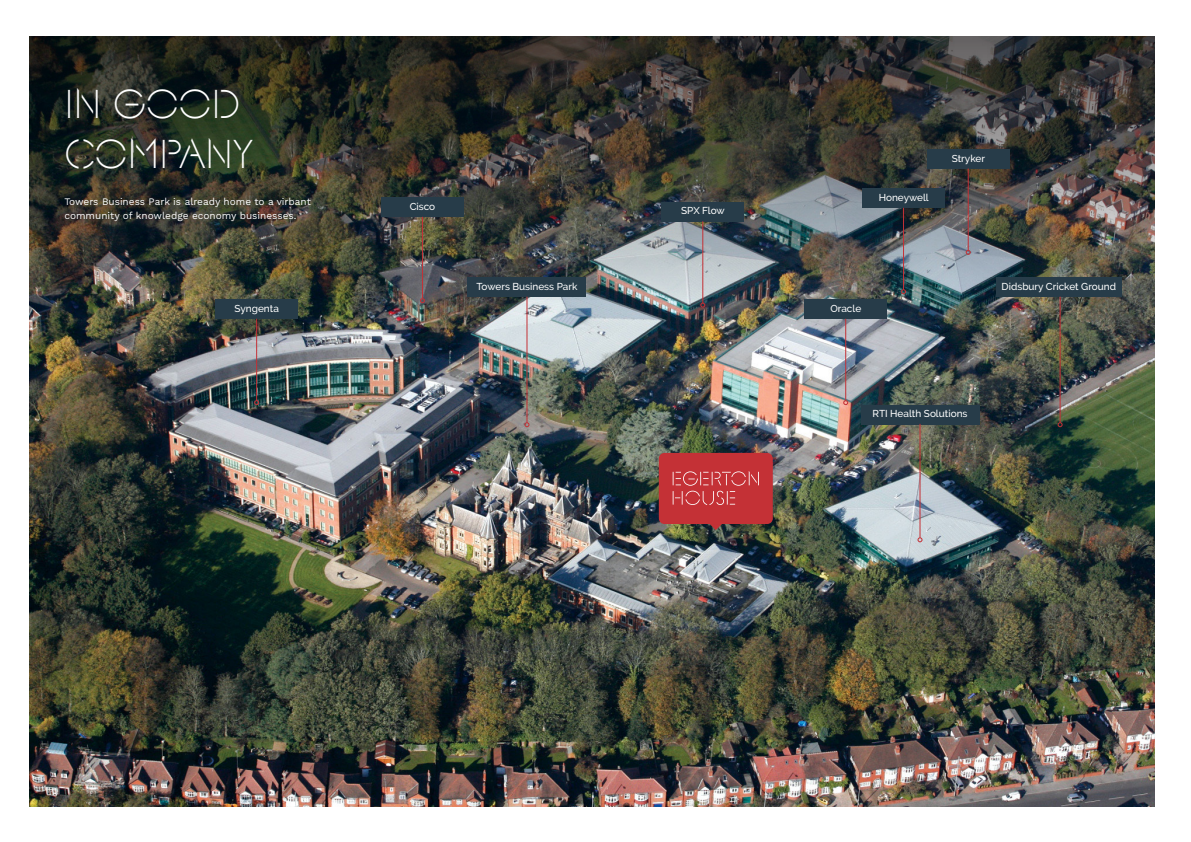
<style>
.page{position:relative;width:1191px;height:842px;background:#fff}
.page>*{position:absolute;margin:0;border:0;box-sizing:border-box;transform-origin:0 0}
.t1{font:600 40px "F37 Glaser Stencil";letter-spacing:-.005em;color:#fff}
.t2{font:500 10px "Raleway";color:#fff}
.t3{font:10px/14px "Work Sans";color:#fff}
</style>
<div class="page">
<img style="left:29px;top:300px;width:1126px;height:506px">
<img style="left:29px;top:36px;width:1126px;height:264px">
<div style="left:468px;top:278px;width:118px;height:19px;background:#273c49"></div>
<hr style="left:526px;top:297px;width:1px;height:126px;background:#c43136">
<svg style="left:524px;top:422px;width:5px;height:5px"></svg>
<div style="left:861px;top:405px;width:118px;height:19px;background:#273c49"></div>
<hr style="left:919px;top:424px;width:1px;height:114px;background:#c43136">
<svg style="left:917px;top:537px;width:5px;height:5px"></svg>
<div style="left:216px;top:300px;width:82px;height:19px;background:#273c49"></div>
<hr style="left:256px;top:319px;width:1px;height:82px;background:#c43136">
<svg style="left:254px;top:400px;width:5px;height:5px"></svg>
<div style="left:381px;top:198px;width:82px;height:19px;background:#273c49"></div>
<hr style="left:422px;top:217px;width:1px;height:82px;background:#c43136">
<svg style="left:420px;top:298px;width:5px;height:5px"></svg>
<div style="left:662px;top:202px;width:82px;height:19px;background:#273c49"></div>
<hr style="left:702px;top:221px;width:1px;height:82px;background:#c43136">
<svg style="left:700px;top:303px;width:5px;height:5px"></svg>
<div style="left:862px;top:189px;width:82px;height:19px;background:#273c49"></div>
<hr style="left:903px;top:208px;width:1px;height:82px;background:#c43136">
<svg style="left:901px;top:289px;width:5px;height:5px"></svg>
<div style="left:804px;top:300px;width:82px;height:19px;background:#273c49"></div>
<hr style="left:845px;top:319px;width:1px;height:82px;background:#c43136">
<svg style="left:843px;top:400px;width:5px;height:5px"></svg>
<div style="left:927px;top:149px;width:82px;height:19px;background:#273c49"></div>
<hr style="left:967px;top:168px;width:1px;height:82px;background:#c43136">
<svg style="left:965px;top:250px;width:5px;height:5px"></svg>
<div style="left:996px;top:278px;width:125px;height:19px;background:#273c49"></div>
<hr style="left:1059px;top:297px;width:1px;height:126px;background:#c43136">
<svg style="left:1057px;top:422px;width:5px;height:5px"></svg>
<svg style="left:709px;top:524px;width:13px;height:6px"></svg>
<div style="left:659px;top:453px;width:114px;height:71px;background:#c43136;border-radius:6px"></div>
<svg style="left:672px;top:471px;width:87px;height:34px"></svg>
<p class="t1" style="left:64px;top:80px;width:177px">IN GOOD</p>
<p class="t1" style="left:64px;top:130px;width:191px">COMPANY</p>
<p class="t3" style="left:64px;top:195px;width:248px">Towers Business Park is already home to a virbant community of knowledge economy businesses.</p>
<p class="t2" style="left:234px;top:303px;width:46px">Syngenta</p>
<p class="t2" style="left:410px;top:201px;width:27px">Cisco</p>
<p class="t2" style="left:476px;top:281px;width:102px">Towers Business Park</p>
<p class="t2" style="left:681px;top:205px;width:45px">SPX Flow</p>
<p class="t2" style="left:878px;top:192px;width:52px">Honeywell</p>
<p class="t2" style="left:951px;top:152px;width:35px">Stryker</p>
<p class="t2" style="left:830px;top:303px;width:32px">Oracle</p>
<p class="t2" style="left:1001px;top:281px;width:116px">Didsbury Cricket Ground</p>
<p class="t2" style="left:872px;top:408px;width:96px">RTI Health Solutions</p>
</div>
